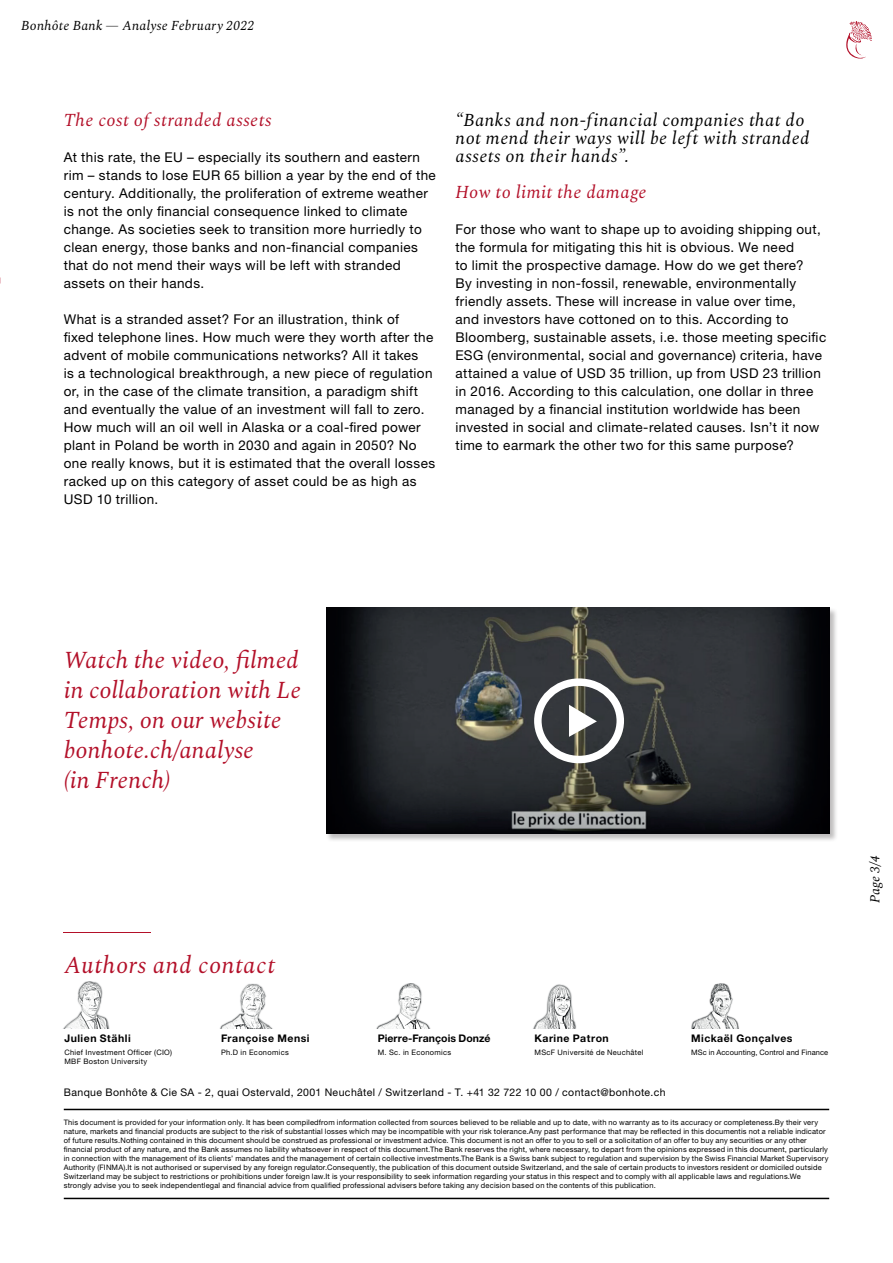
<style>
.page{position:relative;width:893px;height:1263px;background:#fff}
.page>*{position:absolute;margin:0;border:0;box-sizing:border-box;transform-origin:0 0}
.t1{font:italic 24px/30px "Spectral";letter-spacing:.005em;color:#b31029}
.t2{font:italic 24px "Spectral";letter-spacing:.03em;color:#b31029}
.t3{font:italic 18px/18px "Spectral";letter-spacing:.03em;color:#000}
.t4{font:italic 18px "Spectral";letter-spacing:.03em;color:#b31029}
.t5{font:13.5px/18px "Helvetica Neue LT Std";letter-spacing:.03em;color:#000}
.t6{font:italic 13.5px "Spectral";letter-spacing:.02em;color:#000}
.t7{font:10.5px "Helvetica Neue LT Std";letter-spacing:.04em;color:#000}
.t8{font:700 10.5px "Helvetica Neue LT Std";letter-spacing:.045em;color:#000}
.t9{font:700 10.5px "Helvetica Neue LT Std";letter-spacing:.005em;color:#000}
.t10{font:7.5px/9px "Helvetica Neue LT Std";letter-spacing:.02em;color:#000}
.t11{font:7.5px/9px "Helvetica Neue LT Std";letter-spacing:.04em;color:#000}
.t12{font:7.5px "Helvetica Neue LT Std";letter-spacing:.045em;color:#000}
</style>
<div class="page">
<svg style="left:846px;top:21px;width:26px;height:38px"></svg>
<hr style="left:64px;top:932px;width:87px;height:1px;background:#b31029">
<hr style="left:64px;top:1109px;width:765px;height:1px;background:#000">
<hr style="left:64px;top:1198px;width:765px;height:1px;background:#000">
<img style="left:63px;top:981px;width:47px;height:47px">
<img style="left:220px;top:983px;width:52px;height:45px">
<img style="left:376px;top:983px;width:54px;height:45px">
<img style="left:533px;top:984px;width:44px;height:44px">
<img style="left:691px;top:983px;width:48px;height:45px">
<div style="left:326px;top:607px;width:512px;height:235px;background:#231f20;opacity:.3"></div>
<img style="left:326px;top:607px;width:503px;height:226px">
<div style="left:534px;top:678px;width:90px;height:85px;border:8px solid #fff;border-radius:50%"></div>
<svg style="left:562px;top:701px;width:42px;height:42px"></svg>
<h3 class="t6" style="left:21px;top:16px;width:234px">Bonhôte Bank — Analyse February 2022</h3>
<h2 class="t4" style="left:64px;top:107px;width:209px">The cost of stranded assets</h2>
<p class="t5" style="left:64px;top:148px;width:374px">At this rate, the EU – especially its southern and eastern rim – stands to lose EUR 65 billion a year by the end of the century. Additionally, the proliferation of extreme weather is not the only financial consequence linked to climate change. As societies seek to transition more hurriedly to clean energy, those banks and non-financial companies that do not mend their ways will be left with stranded assets on their hands.</p>
<p class="t5" style="left:64px;top:310px;width:373px">What is a stranded asset? For an illustration, think of<br>fixed telephone lines. How much were they worth after the advent of mobile communications networks? All it takes<br>is a technological breakthrough, a new piece of regulation or, in the case of the climate transition, a paradigm shift and eventually the value of an investment will fall to zero.<br>How much will an oil well in Alaska or a coal-fired power plant in Poland be worth in 2030 and again in 2050? No one really knows, but it is estimated that the overall losses racked up on this category of asset could be as high as USD 10 trillion.</p>
<h2 class="t3" style="left:455px;top:110px;width:355px">“Banks and non-financial companies that do not mend their ways will be left with stranded assets on their hands”.</h2>
<h2 class="t4" style="left:455px;top:179px;width:193px">How to limit the damage</h2>
<p class="t5" style="left:455px;top:220px;width:372px">For those who want to shape up to avoiding shipping out, the formula for mitigating this hit is obvious. We need<br>to limit the prospective damage. How do we get there?<br>By investing in non-fossil, renewable, environmentally friendly assets. These will increase in value over time,<br>and investors have cottoned on to this. According to Bloomberg, sustainable assets, i.e. those meeting specific ESG (environmental, social and governance) criteria, have attained a value of USD 35 trillion, up from USD 23 trillion in 2016. According to this calculation, one dollar in three managed by a financial institution worldwide has been invested in social and climate-related causes. Isn’t it now time to earmark the other two for this same purpose?</p>
<h1 class="t1" style="left:64px;top:643px;width:239px">Watch the video, filmed in collaboration with Le<br>Temps, on our website bonhote.ch/analyse<br>(in French)</h1>
<h1 class="t2" style="left:64px;top:948px;width:212px">Authors and contact</h1>
<h3 class="t8" style="left:64px;top:1032px;width:68px">Julien Stähli</h3>
<p class="t11" style="left:64px;top:1048px;width:109px">Chief Investment Officer (CIO)<br>MBF Boston University</p>
<h3 class="t8" style="left:221px;top:1032px;width:90px">Françoise Mensi</h3>
<p class="t11" style="left:221px;top:1048px;width:69px">Ph.D in Economics</p>
<h3 class="t9" style="left:378px;top:1032px;width:114px">Pierre-François Donzé</h3>
<p class="t12" style="left:378px;top:1048px;width:75px">M. Sc. in Economics</p>
<h3 class="t8" style="left:534px;top:1032px;width:76px">Karine Patron</h3>
<p class="t12" style="left:534px;top:1048px;width:111px">MScF Université de Neuchâtel</p>
<h3 class="t7" style="left:64px;top:1086px;width:603px">Banque Bonhôte &amp; Cie SA - 2, quai Ostervald, 2001 Neuchâtel / Switzerland - T. +41 32 722 10 00 / contact@bonhote.ch</h3>
<h3 class="t8" style="left:691px;top:1032px;width:103px">Mickaël Gonçalves</h3>
<p class="t10" style="left:691px;top:1048px;width:139px">MSc in Accounting, Control and Finance</p>
<p class="t10" style="left:64px;top:1118px;width:766px">This document is provided for your information only. It has been compiledfrom information collected from sources believed to be reliable and up to date, with no warranty as to its accuracy or completeness.By their very nature, markets and financial products are subject to the risk of substantial losses which may be incompatible with your risk tolerance.Any past performance that may be reflected in this documentis not a reliable indicator of future results.Nothing contained in this document should be construed as professional or investment advice. This document is not an offer to you to sell or a solicitation of an offer to buy any securities or any other financial product of any nature, and the Bank assumes no liability whatsoever in respect of this document.The Bank reserves the right, where necessary, to depart from the opinions expressed in this document, particularly in connection with the management of its clients’ mandates and the management of certain collective investments.The Bank is a Swiss bank subject to regulation and supervision by the Swiss Financial Market Supervisory Authority (FINMA).It is not authorised or supervised by any foreign regulator.Consequently, the publication of this document outside Switzerland, and the sale of certain products to investors resident or domiciled outside Switzerland may be subject to restrictions or prohibitions under foreign law.It is your responsibility to seek information regarding your status in this respect and to comply with all applicable laws and regulations.We strongly advise you to seek independentlegal and financial advice from qualified professional advisers before taking any decision based on the contents of this publication.</p>
<h3 class="t6" style="left:865px;top:903px;width:50px;rotate:-90deg">Page 3/4</h3>
</div>
